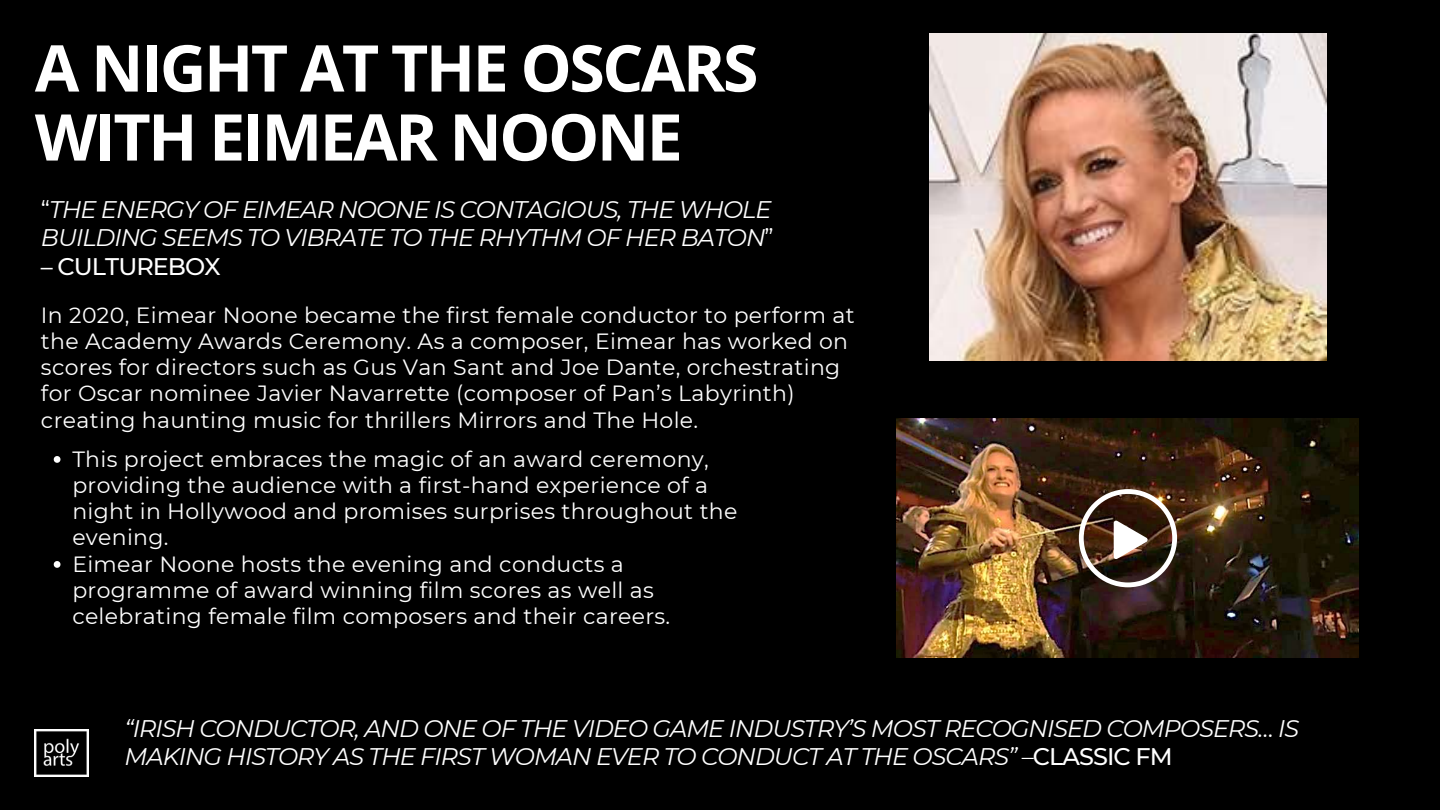
<style>
.page{position:relative;width:1440px;height:810px;background:#000}
.page>*{position:absolute;margin:0;border:0;box-sizing:border-box;transform-origin:0 0}
.t1{font:700 64.5px/69px "Open Sans";letter-spacing:-.04em;color:#fff}
.t2{font:italic 24px/28.5px "Montserrat";letter-spacing:-.04em;color:#fff}
.t3{font:500 24px "Montserrat";letter-spacing:-.04em;color:#fff}
.t4{font:22px/26.2px "Montserrat";letter-spacing:.015em;color:#fff}
.s1{font-style:normal}
.s2{font-weight:500;font-style:normal}
</style>
<div class="page">
<img style="left:897px;top:418px;width:462px;height:240px">
<img style="left:35px;top:729px;width:54px;height:48px">
<img style="left:1079px;top:489px;width:98px;height:98px">
<img style="left:930px;top:33px;width:396px;height:328px">
<svg style="left:54px;top:456px;width:6px;height:7px"></svg>
<svg style="left:54px;top:561px;width:6px;height:7px"></svg>
<h1 class="t1" style="left:35px;top:32px;width:725px">A NIGHT AT THE OSCARS<br>WITH EIMEAR NOONE</h1>
<p class="t2" style="left:41px;top:195px;width:734px"><span class="s1">“</span>THE ENERGY OF EIMEAR NOONE IS CONTAGIOUS, THE WHOLE<br>BUILDING SEEMS TO VIBRATE TO THE RHYTHM OF HER BATON<span class="s1">”</span></p>
<p class="t3" style="left:41px;top:251px;width:181px">– CULTUREBOX</p>
<p class="t4" style="left:41px;top:302px;width:815px">In 2020, Eimear Noone became the first female conductor to perform at the Academy Awards Ceremony. As a composer, Eimear has worked on scores for directors such as Gus Van Sant and Joe Dante, orchestrating for Oscar nominee Javier Navarrette (composer of Pan’s Labyrinth) creating haunting music for thrillers Mirrors and The Hole.</p>
<p class="t4" style="left:72px;top:446px;width:667px">This project embraces the magic of an award ceremony, providing the audience with a first-hand experience of a night in Hollywood and promises surprises throughout the evening.<br>Eimear Noone hosts the evening and conducts a programme of award winning film scores as well as celebrating female film composers and their careers.</p>
<p class="t2" style="left:125px;top:714px;width:1176px">“IRISH CONDUCTOR, AND ONE OF THE VIDEO GAME INDUSTRY’S MOST RECOGNISED COMPOSERS… IS<br>MAKING HISTORY AS THE FIRST WOMAN EVER TO CONDUCT AT THE OSCARS” <span class="s1">–</span><span class="s2">CLASSIC FM</span></p>
</div>
